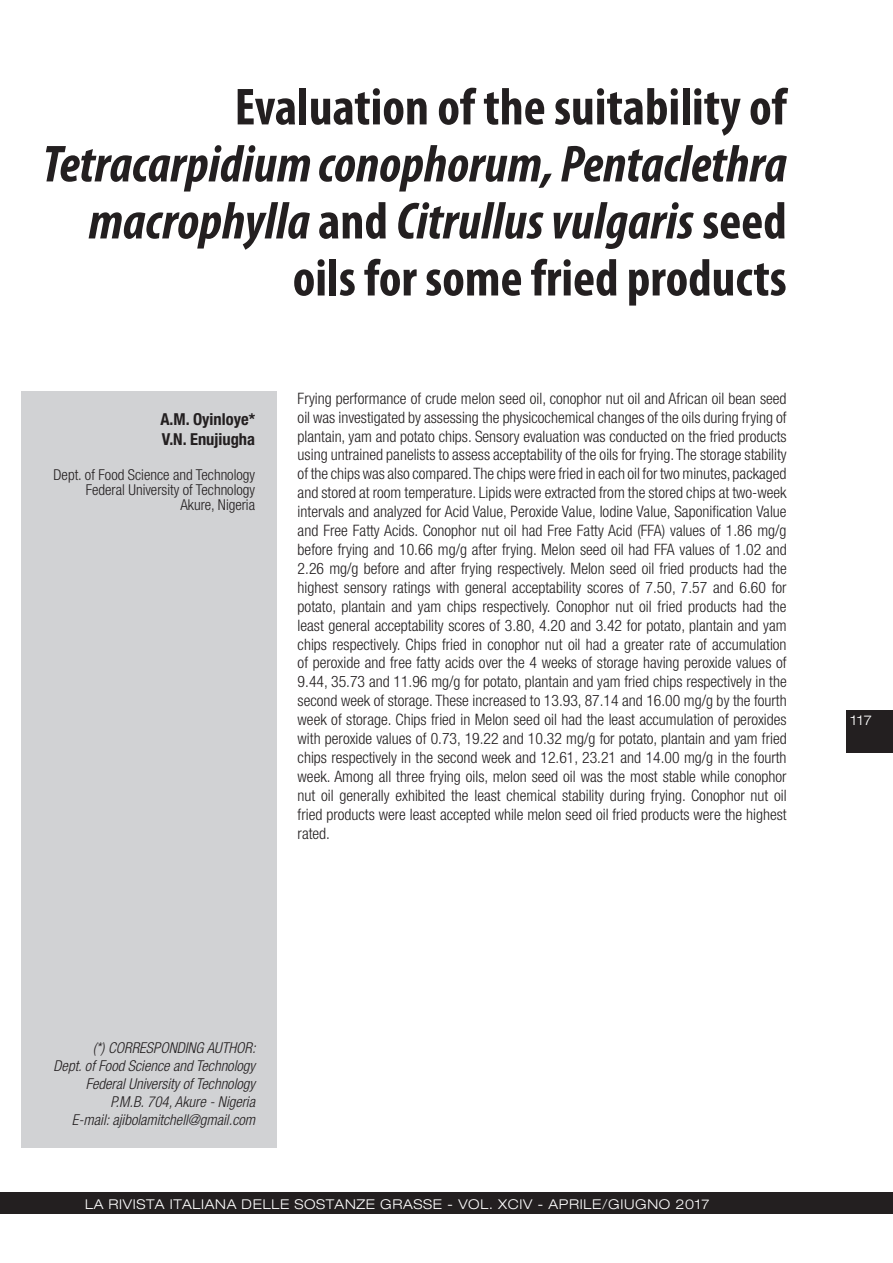
<style>
.page{position:relative;width:893px;height:1263px;background:#fff}
.page>*{position:absolute;margin:0;border:0;box-sizing:border-box;transform-origin:0 0}
.t1{font:italic 700 condensed 52.5px/57px "Myriad Pro";color:#231f20;text-align:right}
.t2{font:700 condensed 16.5px/19.8px "Helvetica Neue";color:#231f20}
.t3{font:300 condensed 15.75px/18.9px "Helvetica Neue";color:#231f20;text-align:justify}
.t4{font:italic 300 condensed 15px/18px "Helvetica Neue";color:#231f20;text-align:right}
.t5{font:300 condensed 15px/15px "Helvetica Neue";color:#231f20;text-align:right}
.t6{font:300 expanded 13.5px "Helvetica Neue";letter-spacing:.05em;color:#fff}
.s1{font-style:normal}
</style>
<div class="page">
<div style="left:0;top:1193px;width:893px;height:21px;background:#231f20"></div>
<div style="left:846px;top:710px;width:47px;height:43px;background:#231f20"></div>
<div style="left:21px;top:391px;width:255px;height:757px;background:#d1d2d4"></div>
<p class="t1" style="left:43px;top:77px;width:746px"><span class="s1">Evaluation of the suitability of </span>Tetracarpidium conophorum, Pentaclethra macrophylla <span class="s1">and</span> Citrullus vulgaris <span class="s1">seed oils for some fried products</span></p>
<p class="t2" style="left:160px;top:409px;width:96px">A.M. Oyinloye*<br>V.N. Enujiugha</p>
<p class="t5" style="left:54px;top:467px;width:203px">Dept. of Food Science and Technology<br>Federal University of Technology<br>Akure, Nigeria</p>
<p class="t3" style="left:298px;top:389px;width:491px">Frying performance of crude melon seed oil, conophor nut oil and African oil bean seed oil was investigated by assessing the physicochemical changes of the oils during frying of plantain, yam and potato chips. Sensory evaluation was conducted on the fried products using untrained panelists to assess acceptability of the oils for frying. The storage stability of the chips was also compared. The chips were fried in each oil for two minutes, packaged and stored at room temperature. Lipids were extracted from the stored chips at two-week intervals and analyzed for Acid Value, Peroxide Value, Iodine Value, Saponification Value and Free Fatty Acids. Conophor nut oil had Free Fatty Acid (FFA) values of 1.86 mg/g before frying and 10.66 mg/g after frying. Melon seed oil had FFA values of 1.02 and 2.26 mg/g before and after frying respectively. Melon seed oil fried products had the highest sensory ratings with general acceptability scores of 7.50, 7.57 and 6.60 for potato, plantain and yam chips respectively. Conophor nut oil fried products had the least general acceptability scores of 3.80, 4.20 and 3.42 for potato, plantain and yam chips respectively. Chips fried in conophor nut oil had a greater rate of accumulation of peroxide and free fatty acids over the 4 weeks of storage having peroxide values of 9.44, 35.73 and 11.96 mg/g for potato, plantain and yam fried chips respectively in the second week of storage. These increased to 13.93, 87.14 and 16.00 mg/g by the fourth week of storage. Chips fried in Melon seed oil had the least accumulation of peroxides with peroxide values of 0.73, 19.22 and 10.32 mg/g for potato, plantain and yam fried chips respectively in the second week and 12.61, 23.21 and 14.00 mg/g in the fourth week. Among all three frying oils, melon seed oil was the most stable while conophor nut oil generally exhibited the least chemical stability during frying. Conophor nut oil fried products were least accepted while melon seed oil fried products were the highest rated.</p>
<p class="t6" style="left:850px;top:712px;width:23px">117</p>
<p class="t4" style="left:54px;top:1038px;width:204px">(*) CORRESPONDING AUTHOR:<br>Dept. of Food Science and Technology<br>Federal University of Technology<br>P.M.B. 704, Akure - Nigeria<br>E-mail: ajibolamitchell@gmail.com</p>
<p class="t6" style="left:85px;top:1196px;width:563px">LA RIVISTA ITALIANA DELLE SOSTANZE GRASSE - VO L. XCIV - APRI LE/GI UGNO</p>
<p class="t6" style="left:675px;top:1196px;width:36px">2017</p>
</div>
